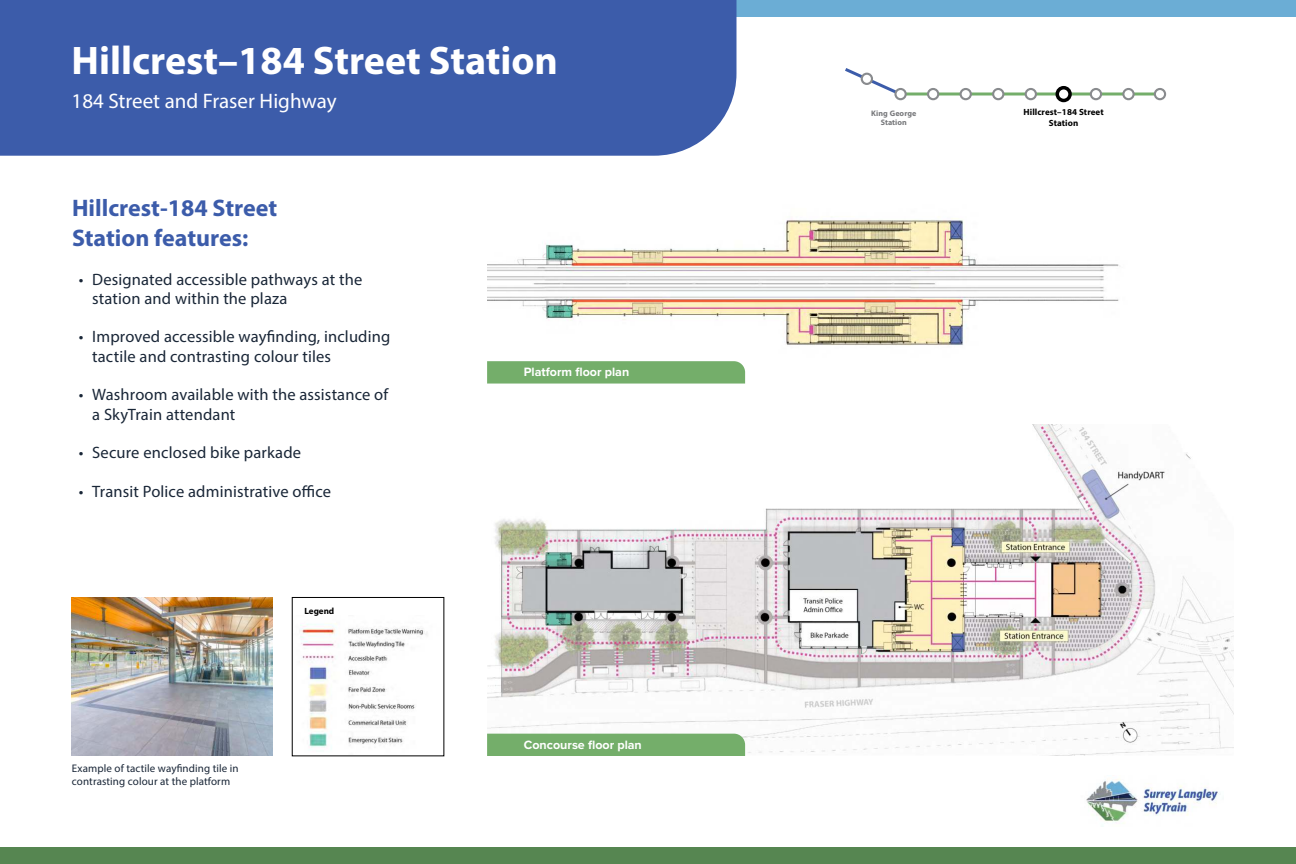
<style>
.page{position:relative;width:1296px;height:864px;background:#fff}
.page>*{position:absolute;margin:0;border:0;box-sizing:border-box;transform-origin:0 0}
.t1{font:700 40px "Myriad Pro";color:#fff}
.t2{font:700 24px/30px "Myriad Pro";color:#3c5caa}
.t3{font:21px "Myriad Pro";color:#fff}
.t4{font:16.5px/20px "Myriad Pro";letter-spacing:.01em;color:#192637}
.t5{font:700 12.5px "Proxima Nova";color:#fff}
.t6{font:11px/13.5px "Myriad Pro";letter-spacing:.01em;color:#192637}
.t7{font:700 9px/10.8px "Myriad Pro";letter-spacing:.01em;color:#000;text-align:center}
.t8{font:700 8px/9.6px "Myriad Pro";letter-spacing:.01em;color:#77787b;text-align:center}
</style>
<div class="page">
<div style="left:0;top:0;width:1296px;height:17px;background:#6badd5"></div>
<div style="left:0;top:847px;width:1296px;height:17px;background:#568651"></div>
<div style="left:0;top:0;width:736px;height:156px;background:#3c5caa"></div>
<svg style="left:845px;top:68px;width:59px;height:25px"></svg>
<svg style="left:907px;top:92px;width:247px;height:4px"></svg>
<div style="left:895px;top:89px;width:11px;height:10px;background:#fff;border-radius:50%"></div>
<div style="left:894px;top:88px;width:13px;height:12px;border:2px solid #898b8e;border-radius:50%"></div>
<div style="left:862px;top:74px;width:10px;height:10px;background:#fff;border-radius:50%"></div>
<div style="left:861px;top:73px;width:12px;height:12px;border:2px solid #898b8e;border-radius:50%"></div>
<div style="left:928px;top:89px;width:10px;height:10px;background:#fff;border-radius:50%"></div>
<div style="left:927px;top:88px;width:12px;height:12px;border:2px solid #898b8e;border-radius:50%"></div>
<div style="left:961px;top:89px;width:10px;height:10px;background:#fff;border-radius:50%"></div>
<div style="left:960px;top:88px;width:12px;height:12px;border:2px solid #898b8e;border-radius:50%"></div>
<div style="left:993px;top:89px;width:10px;height:10px;background:#fff;border-radius:50%"></div>
<div style="left:992px;top:88px;width:12px;height:12px;border:2px solid #898b8e;border-radius:50%"></div>
<div style="left:1026px;top:89px;width:10px;height:10px;background:#fff;border-radius:50%"></div>
<div style="left:1025px;top:88px;width:12px;height:12px;border:2px solid #898b8e;border-radius:50%"></div>
<div style="left:1091px;top:89px;width:10px;height:10px;background:#fff;border-radius:50%"></div>
<div style="left:1090px;top:88px;width:12px;height:12px;border:2px solid #898b8e;border-radius:50%"></div>
<div style="left:1123px;top:89px;width:11px;height:10px;background:#fff;border-radius:50%"></div>
<div style="left:1122px;top:88px;width:13px;height:12px;border:2px solid #898b8e;border-radius:50%"></div>
<div style="left:1057px;top:88px;width:13px;height:12px;background:#fff;border-radius:50%"></div>
<div style="left:1056px;top:86px;width:16px;height:16px;border:4px solid #000;border-radius:50%"></div>
<div style="left:1154px;top:88px;width:12px;height:12px;border:2px solid #898b8e;border-radius:50%"></div>
<img style="left:1086px;top:779px;width:133px;height:45px">
<img style="left:487px;top:425px;width:747px;height:331px">
<img style="left:487px;top:218px;width:632px;height:159px">
<svg style="left:487px;top:361px;width:258px;height:23px;background:#78b06e"></svg>
<div style="left:487px;top:734px;width:258px;height:22px;background:#74ae6a"></div>
<img style="left:300px;top:623px;width:127px;height:125px">
<img style="left:72px;top:597px;width:201px;height:159px">
<h1 class="t1" style="left:72px;top:45px;width:488px">Hillcrest–184 Street Station</h1>
<p class="t3" style="left:72px;top:92px;width:267px">184 Street and Fraser Highway</p>
<h2 class="t2" style="left:72px;top:195px;width:207px">Hillcrest-184 Street<br>Station features:</h2>
<p class="t4" style="left:92px;top:270px;width:272px;text-indent:-13px">• Designated accessible pathways at the station and within the plaza</p>
<p class="t4" style="left:92px;top:328px;width:300px;text-indent:-13px">• Improved accessible wayfinding, including tactile and contrasting colour tiles</p>
<p class="t4" style="left:92px;top:386px;width:298px;text-indent:-13px">• Washroom available with the assistance of a SkyTrain attendant</p>
<p class="t4" style="left:79px;top:444px;width:224px">• Secure enclosed bike parkade</p>
<p class="t4" style="left:79px;top:483px;width:254px">• Transit Police administrative office</p>
<p class="t6" style="left:72px;top:763px;width:168px">Example of tactile wayfinding tile in contrasting colour at the platform</p>
<p class="t7" style="left:304px;top:607px;width:31px">Legend</p>
<p class="t5" style="left:524px;top:367px;width:107px">Platform floor plan</p>
<p class="t5" style="left:524px;top:739px;width:120px">Concourse floor plan</p>
<p class="t8" style="left:871px;top:109px;width:47px">King George<br>Station</p>
<p class="t7" style="left:1024px;top:107px;width:82px">Hillcrest–184 Street<br>Station</p>
</div>
